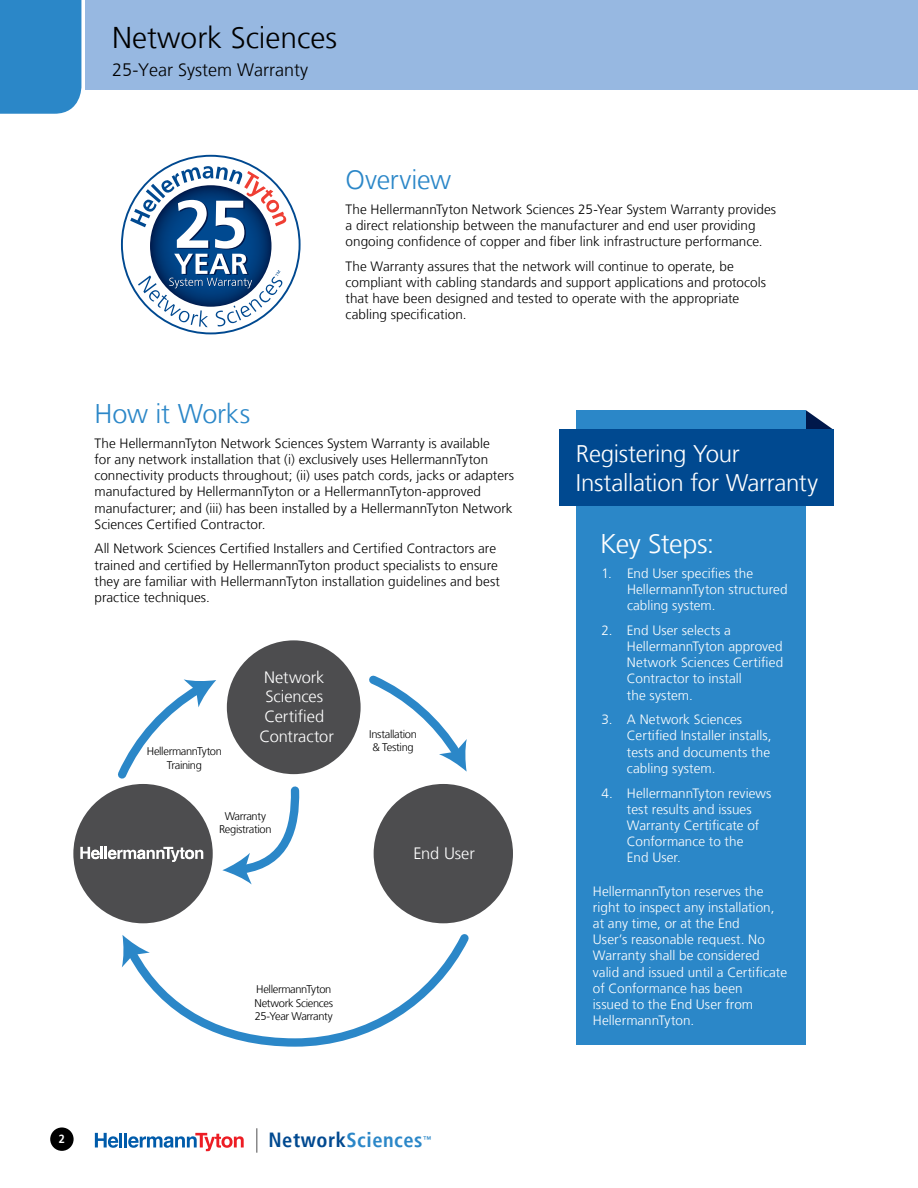
<style>
.page{position:relative;width:918px;height:1188px;background:#fff}
.page>*{position:absolute;margin:0;border:0;box-sizing:border-box;transform-origin:0 0}
.t1{font:300 30px "Frutiger LT";color:#000}
.t2{font:300 27px "Frutiger LT";letter-spacing:-.01em;color:#2b87c8}
.t3{font:300 27px "Frutiger LT";letter-spacing:-.015em;color:#fff}
.t4{font:300 24px/28.8px "Frutiger LT";letter-spacing:-.015em;color:#fff}
.t5{font:700 condensed 20.55px "Frutiger LT";letter-spacing:.025em;color:#2b87c8}
.t6{font:300 18px "Frutiger LT";color:#000}
.t7{font:300 16.5px/19.6px "Frutiger LT";letter-spacing:-.005em;color:#fff;text-align:center}
.t8{font:300 13.5px/16.2px "Frutiger LT";letter-spacing:.005em;color:#000}
.t9{font:300 13.5px/16.2px "Frutiger LT";letter-spacing:.005em;color:#fff}
.t10{font:700 12px "Frutiger LT";color:#fff;scale:.9 1}
.t11{font:300 11.1px/13.4px "Frutiger LT";letter-spacing:-.03em;color:#000;text-align:center}
.t12{font:700 condensed 8.25px "Frutiger LT";color:#2b87c8}
.s1{color:#004990}
</style>
<div class="page">
<hr style="left:124px;top:1133px;width:3px;height:14px;background:#005baa">
<svg style="left:95px;top:1133px;width:27px;height:15px"></svg>
<svg style="left:128px;top:1133px;width:116px;height:18px"></svg>
<div style="left:50px;top:1127px;width:24px;height:24px;background:#000;border-radius:50%"></div>
<svg style="left:256px;top:1128px;width:1px;height:25px"></svg>
<svg style="left:806px;top:410px;width:28px;height:20px"></svg>
<div style="left:576px;top:410px;width:230px;height:634px;background:#2b87c8"></div>
<div style="left:73px;top:784px;width:140px;height:139px;background:#4d4d4f;border-radius:50%"></div>
<div style="left:374px;top:784px;width:139px;height:139px;background:#4d4d4f;border-radius:50%"></div>
<div style="left:227px;top:640px;width:134px;height:134px;background:#4d4d4f;border-radius:50%"></div>
<svg style="left:135px;top:934px;width:334px;height:113px"></svg>
<svg style="left:122px;top:935px;width:28px;height:32px"></svg>
<svg style="left:369px;top:675px;width:98px;height:97px"></svg>
<svg style="left:118px;top:679px;width:98px;height:107px"></svg>
<svg style="left:222px;top:786px;width:78px;height:98px"></svg>
<svg style="left:80px;top:847px;width:123px;height:15px"></svg>
<div style="left:560px;top:430px;width:274px;height:76px;background:#004990"></div>
<svg style="left:121px;top:155px;width:180px;height:179px"></svg>
<div style="left:0;top:0;width:81px;height:114px;background:#2b87c8"></div>
<div style="left:86px;top:0;width:832px;height:90px;background:#97b8e1"></div>
<h1 class="t1" style="left:112px;top:20px;width:227px">Network Sciences</h1>
<h3 class="t6" style="left:112px;top:60px;width:197px">25-Year System Warranty</h3>
<h2 class="t2" style="left:346px;top:164px;width:107px">Overview</h2>
<p class="t8" style="left:346px;top:201px;width:432px">The HellermannTyton Network Sciences 25-Year System Warranty provides a direct relationship between the manufacturer and end user providing ongoing confidence of copper and fiber link infrastructure performance.</p>
<p class="t8" style="left:346px;top:258px;width:422px">The Warranty assures that the network will continue to operate, be compliant with cabling standards and support applications and protocols that have been designed and tested to operate with the appropriate cabling specification.</p>
<h2 class="t2" style="left:94px;top:398px;width:157px">How it Works</h2>
<p class="t8" style="left:94px;top:435px;width:421px">The HellermannTyton Network Sciences System Warranty is available<br>for any network installation that (i) exclusively uses HellermannTyton connectivity products throughout; (ii) uses patch cords, jacks or adapters manufactured by HellermannTyton or a HellermannTyton-approved manufacturer; and (iii) has been installed by a HellermannTyton Network Sciences Certified Contractor.</p>
<p class="t8" style="left:94px;top:541px;width:407px">All Network Sciences Certified Installers and Certified Contractors are trained and certified by HellermannTyton product specialists to ensure they are familiar with HellermannTyton installation guidelines and best practice techniques.</p>
<p class="t11" style="left:147px;top:745px;width:77px">HellermannTyton<br>Training</p>
<p class="t7" style="left:259px;top:667px;width:76px">Network<br>Sciences<br>Certified<br>Contractor</p>
<p class="t11" style="left:219px;top:809px;width:54px">Warranty<br>Registration</p>
<p class="t11" style="left:369px;top:727px;width:49px;text-align:left">Installation &amp; Testing</p>
<p class="t7" style="left:413px;top:843px;width:63px">End User</p>
<p class="t11" style="left:254px;top:983px;width:80px;text-align:left">HellermannTyton<br>Network Sciences<br>25-Year Warranty</p>
<p class="t10" style="left:59px;top:1131px;width:8px">2</p>
<h3 class="t5" style="left:268px;top:1128px;width:156px"><span class="s1">Network</span>Sciences</h3>
<p class="t12" style="left:423px;top:1135px;width:10px">™</p>
<h3 class="t4" style="left:576px;top:440px;width:244px">Registering Your<br>Installation for Warranty</h3>
<h2 class="t3" style="left:600px;top:528px;width:116px">Key Steps:</h2>
<p class="t9" style="left:627px;top:565px;width:162px;text-indent:-26px">1. End User specifies the<br>HellermannTyton structured cabling system.</p>
<p class="t9" style="left:627px;top:622px;width:158px;text-indent:-26px">2. End User selects a<br>HellermannTyton approved<br>Network Sciences Certified<br>Contractor to install<br>the system.</p>
<p class="t9" style="left:627px;top:712px;width:146px;text-indent:-26px">3. A Network Sciences<br>Certified Installer installs, tests and documents the cabling system.</p>
<p class="t9" style="left:627px;top:785px;width:146px;text-indent:-26px">4. HellermannTyton reviews test results and issues<br>Warranty Certificate of<br>Conformance to the<br>End User.</p>
<p class="t9" style="left:593px;top:883px;width:196px">HellermannTyton reserves the right to inspect any installation, at any time, or at the End<br>User’s reasonable request. No<br>Warranty shall be considered valid and issued until a Certificate of Conformance has been<br>issued to the End User from<br>HellermannTyton.</p>
</div>
